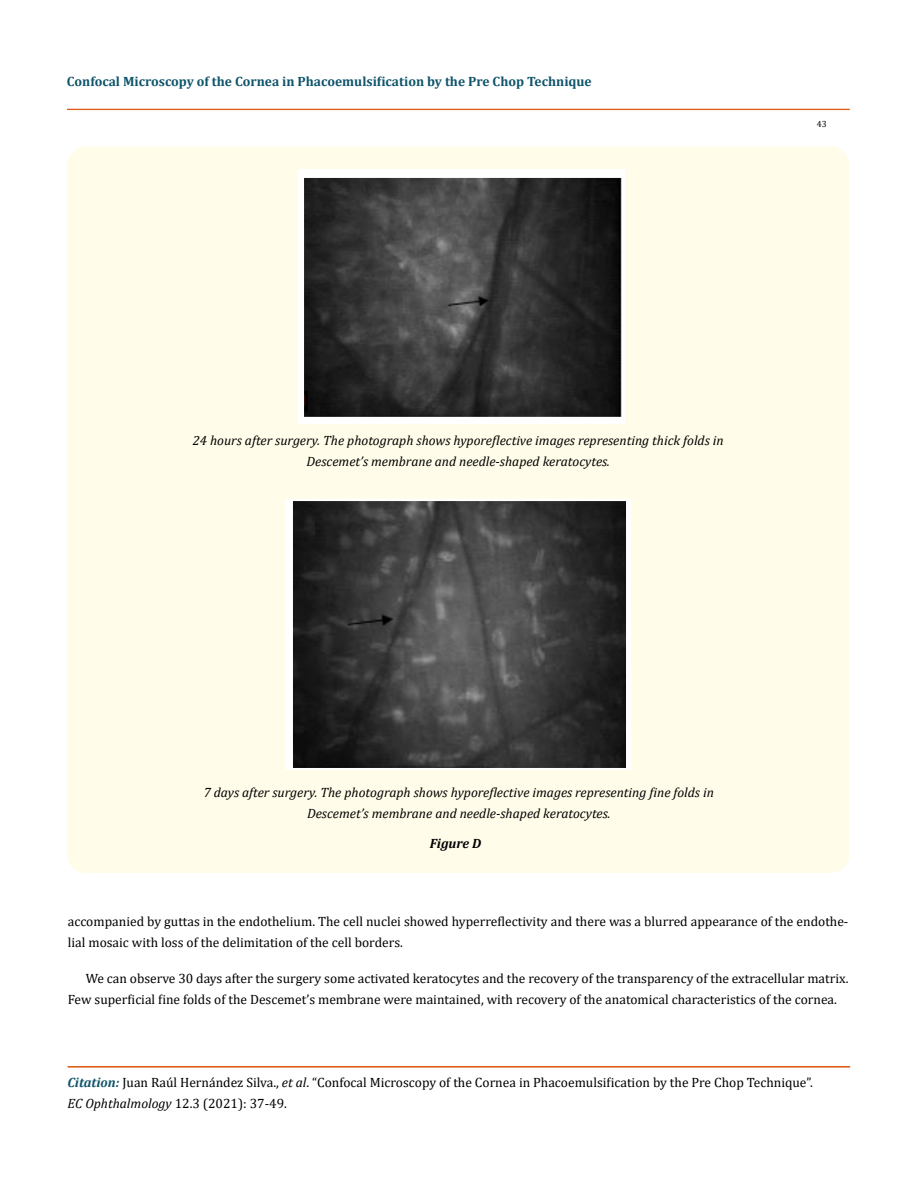
<style>
.page{position:relative;width:917px;height:1188px;background:#fff}
.page>*{position:absolute;margin:0;border:0;box-sizing:border-box;transform-origin:0 0}
.t1{font:13.5px/21px "Cambria";color:#000}
.t2{font:italic 13.5px/21px "Cambria";color:#000;text-align:center}
.t3{font:700 13.5px "Cambria";color:#0e546a}
.t4{font:italic 700 13.5px "Cambria";color:#000}
.t5{font:9px "Cambria";color:#000}
.s1{font-weight:700;font-style:italic;color:#0e546a}
.s2{font-style:italic}
</style>
<div class="page">
<div style="left:67px;top:109px;width:782px;height:1px;border:1px solid #e05d1a"></div>
<hr style="left:68px;top:1067px;width:781px;height:1px;background:#e05d1a">
<div style="left:68px;top:1066px;width:781px;height:1px;border:1px solid #e05d1a"></div>
<div style="left:67px;top:147px;width:782px;height:726px;background:#fffde9;border-radius:18px"></div>
<img style="left:298px;top:169px;width:327px;height:254px">
<img style="left:285px;top:500px;width:345px;height:269px">
<p class="t3" style="left:67px;top:72px;width:526px">Confocal Microscopy of the Cornea in Phacoemulsification by the Pre Chop Technique</p>
<p class="t5" style="left:816px;top:118px;width:11px">43</p>
<p class="t2" style="left:193px;top:429px;width:532px">24 hours after surgery. The photograph shows hyporeflective images representing thick folds in<br>Descemet’s membrane and needle-shaped keratocytes.</p>
<p class="t2" style="left:204px;top:782px;width:512px">7 days after surgery. The photograph shows hyporeflective images representing fine folds in<br>Descemet’s membrane and needle-shaped keratocytes.</p>
<p class="t4" style="left:429px;top:833px;width:53px">Figure D</p>
<p class="t1" style="left:68px;top:911px;width:782px">accompanied by guttas in the endothelium. The cell nuclei showed hyperreflectivity and there was a blurred appearance of the endothe&shy;lial mosaic with loss of the delimitation of the cell borders.</p>
<p class="t1" style="left:68px;top:968px;width:782px;text-indent:18px">We can observe 30 days after the surgery some activated keratocytes and the recovery of the transparency of the extracellular matrix.<br>Few superficial fine folds of the Descemet’s membrane were maintained, with recovery of the anatomical characteristics of the cornea.</p>
<p class="t1" style="left:67px;top:1072px;width:747px"><span class="s1">Citation:</span> Juan Raúl Hernández Silva., <span class="s2">et al</span>. “Confocal Microscopy of the Cornea in Phacoemulsification by the Pre Chop Technique”.<br><span class="s2">EC Ophthalmology</span> 12.3 (2021): 37-49.</p>
</div>
